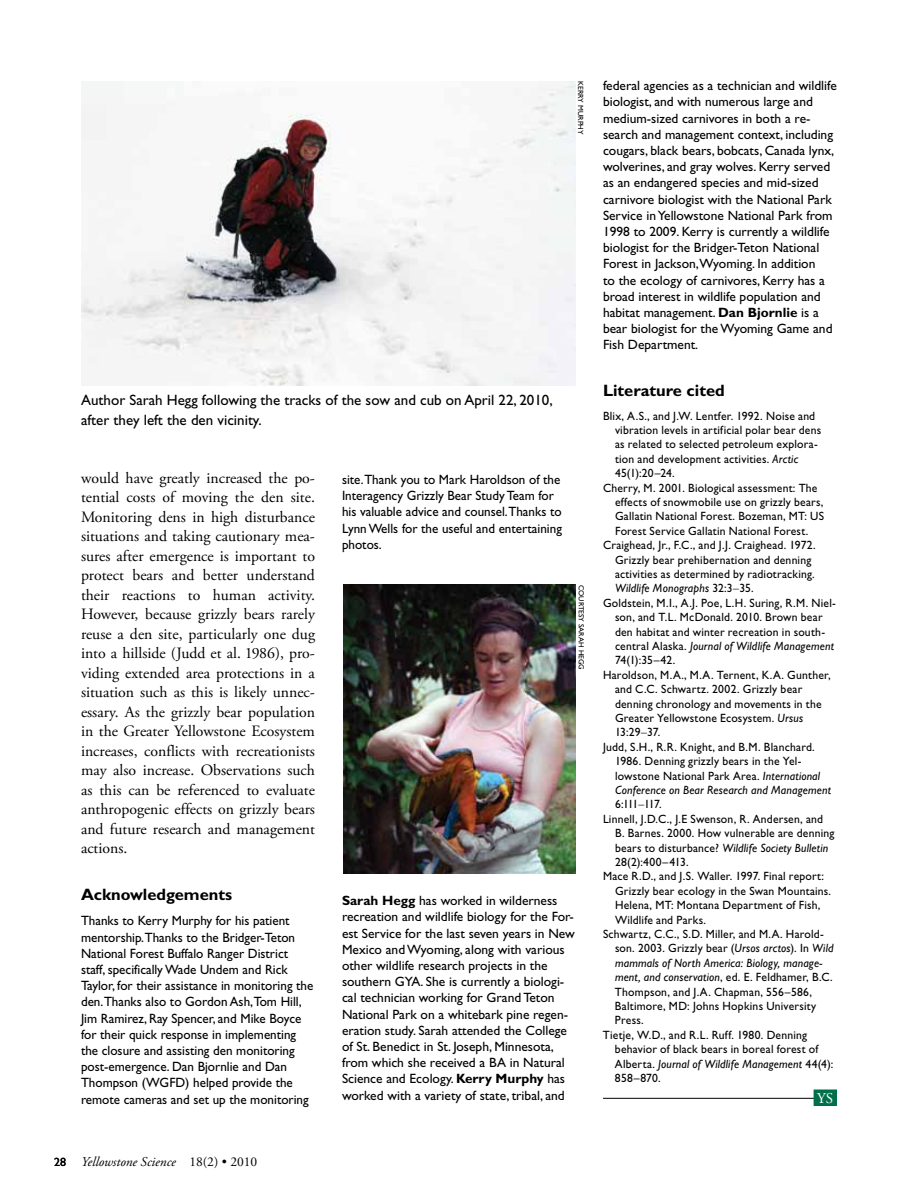
<style>
.page{position:relative;width:918px;height:1188px;background:#fff}
.page>*{position:absolute;margin:0;border:0;box-sizing:border-box;transform-origin:0 0}
.t1{font:700 16.5px "Gill Sans Std";color:#000}
.t2{font:15.75px/19.5px "Adobe Garamond Pro";color:#000;text-align:justify}
.t3{font:15px/19.5px "Gill Sans Std";color:#000}
.t4{font:15px "Adobe Garamond Pro";color:#fff}
.t5{font:13.5px/16.2px "Gill Sans Std";color:#000}
.t6{font:italic 13.5px "Adobe Garamond Pro";color:#000}
.t7{font:12px "Gill Sans Std";letter-spacing:.015em;color:#000}
.t8{font:italic 12px "Gill Sans Std";letter-spacing:.015em;color:#000}
.t9{font:7.5px "Gill Sans Std";color:#000}
.s1{font-weight:700}
.s2{font-style:italic}
.s3{font-style:normal}
.s4{font-family:"Times New Roman";font-style:normal}
.s5{font-family:"Times New Roman"}
.s6{font-family:"Gill Sans Std";font-style:normal;font-size:12px}
</style>
<div class="page">
<hr style="left:603px;top:1098px;width:234px;height:1px;background:#000">
<div style="left:814px;top:1090px;width:23px;height:16px;background:#00704a"></div>
<img style="left:81px;top:81px;width:495px;height:304px">
<img style="left:343px;top:585px;width:233px;height:289px">
<p class="t9" style="left:585px;top:81px;width:55px;rotate:90deg">kerry murphy</p>
<p class="t3" style="left:81px;top:390px;width:473px">Author Sarah Hegg following the tracks of the sow and cub on April 22, 2010, after they left the den vicinity.</p>
<p class="t2" style="left:81px;top:469px;width:236px">would have greatly increased the po&shy;tential costs of moving the den site.<br>Monitoring dens in high disturbance situations and taking cautionary mea&shy;sures after emergence is important to protect bears and better understand their reactions to human activity.<br>However, because grizzly bears rarely reuse a den site, particularly one dug into a hillside (Judd et al. 1986), pro&shy;viding extended area protections in a situation such as this is likely unnec&shy;essary. As the grizzly bear population in the Greater Yellowstone Ecosystem increases, conflicts with recreationists may also increase. Observations such as this can be referenced to evaluate anthropogenic effects on grizzly bears and future research and management actions.</p>
<p class="t1" style="left:81px;top:885px;width:153px">Acknowledgements</p>
<p class="t5" style="left:81px;top:913px;width:234px">Thanks to Kerry Murphy for his patient mentorship.Thanks to the Bridger-Teton National Forest Buffalo Ranger District staff, specifically Wade Undem and Rick Taylor, for their assistance in monitoring the den.Thanks also to Gordon Ash,Tom Hill, Jim Ramirez, Ray Spencer, and Mike Boyce for their quick response in implementing the closure and assisting den monitoring post-emergence. Dan Bjornlie and Dan Thompson (WGFD) helped provide the remote cameras and set up the monitoring</p>
<p class="t5" style="left:342px;top:471px;width:221px">site.Thank you to Mark Haroldson of the Interagency Grizzly Bear Study Team for his valuable advice and counsel.Thanks to Lynn Wells for the useful and entertaining photos.</p>
<p class="t9" style="left:586px;top:585px;width:85px;rotate:90deg">Courtesy Sarah Hegg</p>
<p class="t5" style="left:342px;top:893px;width:234px"><span class="s1">Sarah Hegg</span> has worked in wilderness recreation and wildlife biology for the For&shy;est Service for the last seven years in New Mexico and Wyoming, along with various other wildlife research projects in the southern GYA. She is currently a biologi&shy;cal technician working for Grand Teton National Park on a whitebark pine regen&shy;eration study. Sarah attended the College of St. Benedict in St. Joseph, Minnesota, from which she received a BA in Natural Science and Ecology. <span class="s1">Kerry Murphy</span> has worked with a variety of state, tribal, and</p>
<p class="t5" style="left:603px;top:78px;width:235px">federal agencies as a technician and wildlife biologist, and with numerous large and medium-sized carnivores in both a re&shy;search and management context, including cougars, black bears, bobcats, Canada lynx, wolverines, and gray wolves. Kerry served as an endangered species and mid-sized carnivore biologist with the National Park Service in Yellowstone National Park from 1998 to 2009. Kerry is currently a wildlife biologist for the Bridger-Teton National Forest in Jackson,Wyoming. In addition<br>to the ecology of carnivores, Kerry has a broad interest in wildlife population and habitat management. <span class="s1">Dan Bjornlie</span> is a bear biologist for the Wyoming Game and Fish Department.</p>
<p class="t1" style="left:603px;top:381px;width:123px">Literature cited</p>
<p class="t7" style="left:603px;top:409px;width:214px">Blix, A.S., and J.W. Lentfer. 1992. Noise and</p>
<p class="t7" style="left:615px;top:423px;width:208px">vibration levels in artificial polar bear dens</p>
<p class="t7" style="left:615px;top:437px;width:204px">as related to selected petroleum explora-</p>
<p class="t7" style="left:615px;top:452px;width:185px">tion and development activities. <span class="s2">Arctic</span></p>
<p class="t7" style="left:615px;top:466px;width:61px">45(1):20–24.</p>
<p class="t7" style="left:603px;top:481px;width:216px">Cherry, M . 2001. Biological assessment: The</p>
<p class="t7" style="left:615px;top:495px;width:210px">effects of snowmobile use on grizzly bears,</p>
<p class="t7" style="left:615px;top:509px;width:210px">Gallatin N ational Forest. Bozeman, MT: US</p>
<p class="t7" style="left:615px;top:524px;width:195px">Forest Service Gallatin N ational Forest.</p>
<p class="t7" style="left:603px;top:538px;width:214px">Craighead, Jr., F.C., and J.J. Craighead. 1972.</p>
<p class="t7" style="left:615px;top:553px;width:198px">Grizzly bear prehibernation and denning</p>
<p class="t7" style="left:615px;top:567px;width:201px">activities as determined by radiotracking.</p>
<p class="t8" style="left:615px;top:581px;width:140px">Wildlife Monographs <span class="s3">32:3</span><span class="s4">–</span><span class="s3">35.</span></p>
<p class="t7" style="left:603px;top:596px;width:234px">Goldstein, M .I ., A.J. Poe, L.H. Suring, R.M . Niel-</p>
<p class="t7" style="left:615px;top:610px;width:209px">son, and T.L. McDonald. 2010. Brown bear</p>
<p class="t7" style="left:615px;top:625px;width:212px">den habitat and winter recreation in south-</p>
<p class="t8" style="left:615px;top:639px;width:220px"><span class="s3">central Alaska.</span> Journal of Wildlife Management</p>
<p class="t7" style="left:615px;top:653px;width:62px">74(1):35–42.</p>
<p class="t7" style="left:603px;top:668px;width:229px">Haroldson, M .A., M .A. Ternent, K.A. Gunther,</p>
<p class="t7" style="left:615px;top:682px;width:189px">and C.C. Schwartz. 2002. Grizzly bear</p>
<p class="t7" style="left:615px;top:697px;width:208px">denning chronology and movements in the</p>
<p class="t7" style="left:615px;top:711px;width:190px">Greater Yellowstone Ecosystem. <span class="s2">Ursus</span></p>
<p class="t7" style="left:615px;top:725px;width:47px">13:29<span class="s5">–</span>37.</p>
<p class="t7" style="left:603px;top:740px;width:213px">Judd, S.H., R.R. Knight, and B.M . Blanchard.</p>
<p class="t7" style="left:615px;top:754px;width:188px">1986. Denning grizzly bears in the Yel-</p>
<p class="t7" style="left:615px;top:769px;width:207px">lowstone N ational Park Area. <span class="s2">International</span></p>
<p class="t8" style="left:615px;top:783px;width:217px">Conference on Bear Research and Management</p>
<p class="t7" style="left:615px;top:797px;width:48px">6:111<span class="s5">–</span>117.</p>
<p class="t7" style="left:603px;top:812px;width:222px">Linnell, J.D.C., J.E Swenson, R. Andersen, and</p>
<p class="t7" style="left:615px;top:826px;width:221px">B. Barnes. 2000. How vulnerable are denning</p>
<p class="t8" style="left:615px;top:841px;width:215px"><span class="s3">bears to disturbance?</span> Wildlife Society Bulletin</p>
<p class="t7" style="left:615px;top:855px;width:75px">28(2):400–413.</p>
<p class="t7" style="left:603px;top:869px;width:223px">M ace R.D., and J.S. Waller. 1997. Final report:</p>
<p class="t7" style="left:615px;top:884px;width:218px">Grizzly bear ecology in the Swan Mountains.</p>
<p class="t7" style="left:615px;top:898px;width:207px">Helena, MT: Montana Department of Fish,</p>
<p class="t7" style="left:615px;top:913px;width:92px">Wildlife and Parks.</p>
<p class="t7" style="left:603px;top:927px;width:222px">Schwartz, C.C., S.D. Miller, and M .A. Harold-</p>
<p class="t7" style="left:615px;top:941px;width:220px">son. 2003. Grizzly bear (<span class="s2">Ursos arctos</span>). In <span class="s2">Wild</span></p>
<p class="t8" style="left:615px;top:956px;width:209px">mammals of North America: Biology, manage-</p>
<p class="t8" style="left:615px;top:970px;width:219px">ment, and conservation<span class="s3">, ed. E. Feldhamer, B.C.</span></p>
<p class="t7" style="left:615px;top:985px;width:198px">Thompson, and J.A. Chapman, 556–586,</p>
<p class="t7" style="left:615px;top:999px;width:203px">Baltimore, M D: Johns Hopkins University</p>
<p class="t7" style="left:615px;top:1013px;width:30px">Press.</p>
<p class="t7" style="left:603px;top:1028px;width:206px">Tietje, W.D., and R.L. Ruff. 1980. Denning</p>
<p class="t7" style="left:615px;top:1042px;width:205px">behavior of black bears in boreal forest of</p>
<p class="t8" style="left:615px;top:1057px;width:220px"><span class="s3">Alberta.</span> Journal of Wildlife Management <span class="s3">44(4):</span></p>
<p class="t7" style="left:615px;top:1071px;width:47px">858–870.</p>
<p class="t4" style="left:817px;top:1089px;width:17px">YS</p>
<p class="t6" style="left:54px;top:1153px;width:205px"><span class="s6">28</span> Yellowstone Science <span class="s3">18(2) • 2010</span></p>
</div>
